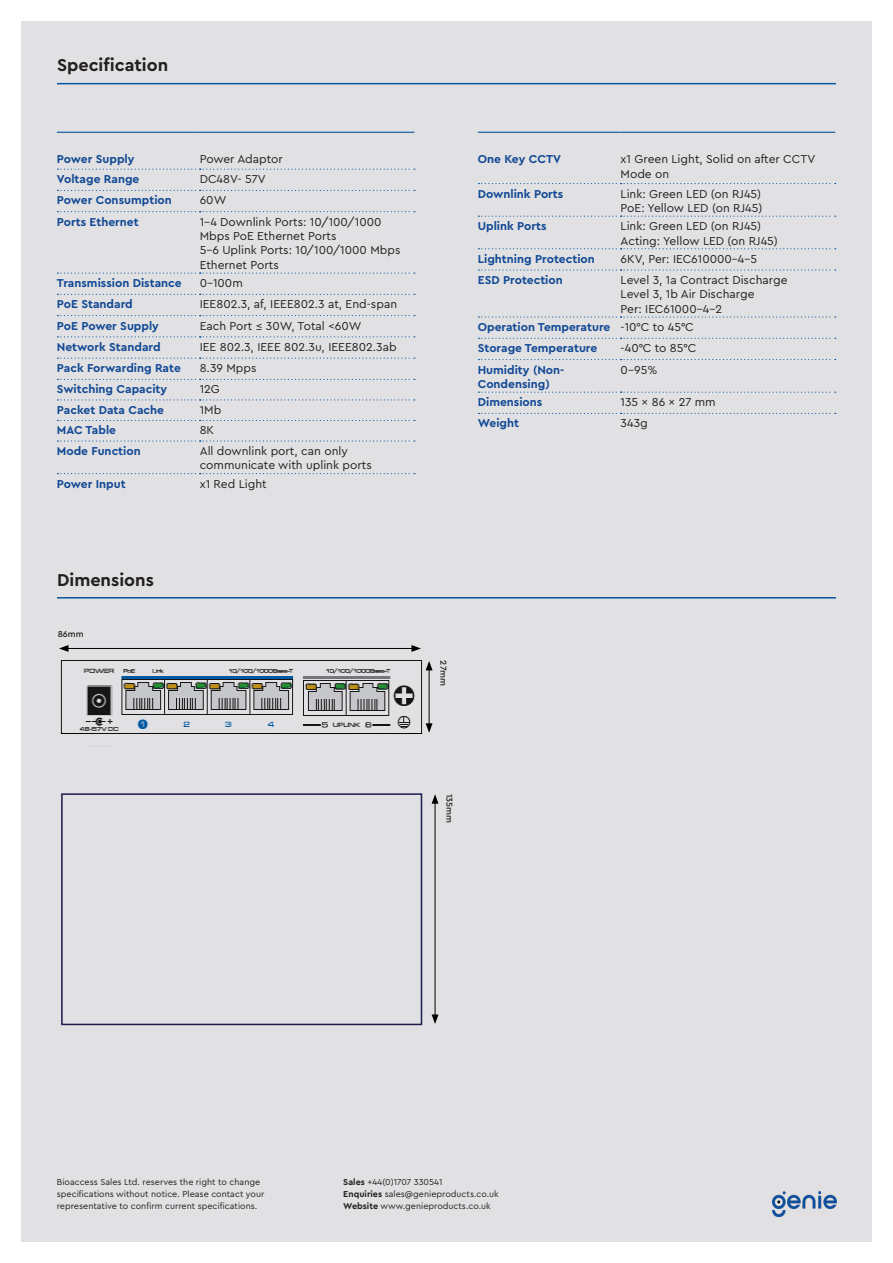
<style>
.page{position:relative;width:893px;height:1263px;background:#fff}
.page>*{position:absolute;margin:0;border:0;box-sizing:border-box;transform-origin:0 0}
.t1{font:700 18px "Cera Pro";color:#231f20}
.Tech_Spec_Text_CENTR{font:12px/14.4px "Cera Pro";color:#231f20}
.Tech_Spec_Text_LEFT{font:700 12px/14.4px "Cera Pro";color:#124994}
.t2{font:9px/12px "Cera Pro";color:#231f20}
.t3{font:500 9px "Cera Pro";color:#231f20}
.s1{font-weight:700}
</style>
<div class="page">
<div style="left:21px;top:21px;width:851px;height:1221px;background:#e1e1e4"></div>
<img style="left:60px;top:660px;width:363px;height:74px">
<div style="left:61px;top:793px;width:361px;height:232px;border:2px solid #1a1c4b"></div>
<img style="left:773px;top:1192px;width:64px;height:24px">
<hr style="left:57px;top:83px;width:779px;height:1px;background:#09559e">
<svg style="left:57px;top:169px;width:358px;height:1px"></svg>
<svg style="left:57px;top:190px;width:358px;height:1px"></svg>
<svg style="left:57px;top:211px;width:358px;height:1px"></svg>
<svg style="left:57px;top:273px;width:358px;height:1px"></svg>
<svg style="left:57px;top:294px;width:358px;height:1px"></svg>
<svg style="left:57px;top:315px;width:358px;height:1px"></svg>
<svg style="left:57px;top:336px;width:358px;height:1px"></svg>
<svg style="left:57px;top:358px;width:358px;height:1px"></svg>
<svg style="left:57px;top:379px;width:358px;height:1px"></svg>
<svg style="left:57px;top:399px;width:358px;height:1px"></svg>
<svg style="left:57px;top:420px;width:358px;height:1px"></svg>
<svg style="left:57px;top:440px;width:358px;height:2px"></svg>
<svg style="left:57px;top:473px;width:358px;height:1px"></svg>
<hr style="left:57px;top:132px;width:143px;height:1px;background:#09559e">
<hr style="left:200px;top:132px;width:214px;height:1px;background:#09559e">
<svg style="left:478px;top:183px;width:358px;height:1px"></svg>
<svg style="left:478px;top:216px;width:358px;height:1px"></svg>
<svg style="left:478px;top:248px;width:358px;height:1px"></svg>
<svg style="left:478px;top:269px;width:358px;height:2px"></svg>
<svg style="left:478px;top:316px;width:358px;height:2px"></svg>
<svg style="left:478px;top:338px;width:358px;height:1px"></svg>
<svg style="left:478px;top:359px;width:358px;height:1px"></svg>
<svg style="left:478px;top:392px;width:358px;height:1px"></svg>
<svg style="left:478px;top:413px;width:358px;height:1px"></svg>
<hr style="left:478px;top:132px;width:143px;height:1px;background:#09559e">
<hr style="left:621px;top:132px;width:214px;height:1px;background:#09559e">
<hr style="left:57px;top:597px;width:779px;height:1px;background:#09559e">
<hr style="left:429px;top:668px;width:1px;height:58px;background:#000">
<svg style="left:426px;top:661px;width:7px;height:9px"></svg>
<svg style="left:426px;top:723px;width:7px;height:10px"></svg>
<hr style="left:435px;top:801px;width:1px;height:216px;background:#000">
<svg style="left:432px;top:794px;width:6px;height:10px"></svg>
<svg style="left:432px;top:1014px;width:6px;height:10px"></svg>
<hr style="left:66px;top:648px;width:348px;height:1px;background:#000">
<svg style="left:59px;top:645px;width:9px;height:7px"></svg>
<svg style="left:411px;top:645px;width:10px;height:7px"></svg>
<p class="t1" style="left:57px;top:53px;width:113px">Specification</p>
<p class="Tech_Spec_Text_LEFT" style="left:57px;top:151px;width:79px">Power Supply</p>
<p class="Tech_Spec_Text_CENTR" style="left:200px;top:151px;width:85px">Power Adaptor</p>
<p class="Tech_Spec_Text_LEFT" style="left:57px;top:171px;width:84px">Voltage Range</p>
<p class="Tech_Spec_Text_CENTR" style="left:200px;top:171px;width:67px">DC48V- 57V</p>
<p class="Tech_Spec_Text_LEFT" style="left:57px;top:193px;width:116px">Power Consumption</p>
<p class="Tech_Spec_Text_CENTR" style="left:200px;top:193px;width:28px">60W</p>
<p class="Tech_Spec_Text_LEFT" style="left:57px;top:214px;width:83px">Ports Ethernet</p>
<p class="Tech_Spec_Text_CENTR" style="left:200px;top:214px;width:183px">1-4 Downlink Ports: 10/100/1000<br>Mbps PoE Ethernet Ports</p>
<p class="Tech_Spec_Text_CENTR" style="left:200px;top:243px;width:202px">5-6 Uplink Ports: 10/100/1000 Mbps<br>Ethernet Ports</p>
<p class="Tech_Spec_Text_LEFT" style="left:57px;top:275px;width:126px">Transmission Distance</p>
<p class="Tech_Spec_Text_CENTR" style="left:200px;top:275px;width:45px">0-100m</p>
<p class="Tech_Spec_Text_LEFT" style="left:57px;top:297px;width:77px">PoE Standard</p>
<p class="Tech_Spec_Text_CENTR" style="left:200px;top:297px;width:199px">IEE802.3, af, IEEE802.3 at, End-span</p>
<p class="Tech_Spec_Text_LEFT" style="left:57px;top:318px;width:104px">PoE Power Supply</p>
<p class="Tech_Spec_Text_CENTR" style="left:200px;top:318px;width:164px">Each Port ≤ 30W, Total &lt;60W</p>
<p class="Tech_Spec_Text_LEFT" style="left:57px;top:339px;width:105px">Network Standard</p>
<p class="Tech_Spec_Text_CENTR" style="left:200px;top:339px;width:198px">IEE 802.3, IEEE 802.3u, IEEE802.3ab</p>
<p class="Tech_Spec_Text_LEFT" style="left:57px;top:360px;width:125px">Pack Forwarding Rate</p>
<p class="Tech_Spec_Text_CENTR" style="left:200px;top:360px;width:58px">8.39 Mpps</p>
<p class="Tech_Spec_Text_LEFT" style="left:57px;top:382px;width:112px">Switching Capacity</p>
<p class="Tech_Spec_Text_CENTR" style="left:200px;top:382px;width:22px">12G</p>
<p class="Tech_Spec_Text_LEFT" style="left:57px;top:402px;width:109px">Packet Data Cache</p>
<p class="Tech_Spec_Text_CENTR" style="left:200px;top:402px;width:23px">1Mb</p>
<p class="Tech_Spec_Text_LEFT" style="left:57px;top:423px;width:61px">MAC Table</p>
<p class="Tech_Spec_Text_CENTR" style="left:200px;top:423px;width:16px">8K</p>
<p class="Tech_Spec_Text_LEFT" style="left:57px;top:443px;width:85px">Mode Function</p>
<p class="Tech_Spec_Text_CENTR" style="left:200px;top:443px;width:174px">All downlink port, can only communicate with uplink ports</p>
<p class="Tech_Spec_Text_LEFT" style="left:57px;top:476px;width:70px">Power Input</p>
<p class="Tech_Spec_Text_CENTR" style="left:200px;top:476px;width:68px">x1 Red Light</p>
<p class="t1" style="left:57px;top:567px;width:98px">Dimensions</p>
<p class="t3" style="left:58px;top:628px;width:28px">86mm</p>
<p class="Tech_Spec_Text_LEFT" style="left:478px;top:151px;width:85px">One Key CCTV</p>
<p class="Tech_Spec_Text_CENTR" style="left:621px;top:151px;width:196px">x1 Green Light, Solid on after CCTV<br>Mode on</p>
<p class="Tech_Spec_Text_LEFT" style="left:478px;top:186px;width:87px">Downlink Ports</p>
<p class="Tech_Spec_Text_CENTR" style="left:621px;top:186px;width:142px">Link: Green LED (on RJ45)</p>
<p class="Tech_Spec_Text_CENTR" style="left:621px;top:200px;width:143px">PoE: Yellow LED (on RJ45)</p>
<p class="Tech_Spec_Text_LEFT" style="left:478px;top:218px;width:70px">Uplink Ports</p>
<p class="Tech_Spec_Text_CENTR" style="left:621px;top:218px;width:142px">Link: Green LED (on RJ45)</p>
<p class="Tech_Spec_Text_CENTR" style="left:621px;top:233px;width:159px">Acting: Yellow LED (on RJ45)</p>
<p class="Tech_Spec_Text_LEFT" style="left:478px;top:251px;width:119px">Lightning Protection</p>
<p class="Tech_Spec_Text_CENTR" style="left:621px;top:251px;width:138px">6KV, Per: IEC610000-4-5</p>
<p class="Tech_Spec_Text_LEFT" style="left:478px;top:272px;width:87px">ESD Protection</p>
<p class="Tech_Spec_Text_CENTR" style="left:621px;top:272px;width:168px">Level 3, 1a Contract Discharge</p>
<p class="Tech_Spec_Text_CENTR" style="left:621px;top:287px;width:135px">Level 3, 1b Air Discharge</p>
<p class="Tech_Spec_Text_CENTR" style="left:621px;top:301px;width:103px">Per: IEC61000-4-2</p>
<p class="Tech_Spec_Text_LEFT" style="left:478px;top:319px;width:134px">Operation Temperature</p>
<p class="Tech_Spec_Text_CENTR" style="left:621px;top:319px;width:75px">-10°C to 45°C</p>
<p class="Tech_Spec_Text_LEFT" style="left:478px;top:340px;width:121px">Storage Temperature</p>
<p class="Tech_Spec_Text_CENTR" style="left:621px;top:340px;width:77px">-40°C to 85°C</p>
<p class="Tech_Spec_Text_LEFT" style="left:478px;top:362px;width:88px">Humidity (Non-<br>Condensing)</p>
<p class="Tech_Spec_Text_CENTR" style="left:621px;top:362px;width:38px">0-95%</p>
<p class="Tech_Spec_Text_LEFT" style="left:478px;top:394px;width:66px">Dimensions</p>
<p class="Tech_Spec_Text_CENTR" style="left:621px;top:394px;width:97px">135 x 86 x 27 mm</p>
<p class="Tech_Spec_Text_LEFT" style="left:478px;top:416px;width:43px">Weight</p>
<p class="Tech_Spec_Text_CENTR" style="left:621px;top:416px;width:29px">343g</p>
<p class="t3" style="left:449px;top:660px;width:27px;rotate:90deg">27mm</p>
<p class="t3" style="left:455px;top:794px;width:31px;rotate:90deg">135mm</p>
<p class="t2" style="left:57px;top:1175px;width:209px">Bioaccess Sales Ltd. reserves the right to change specifications without notice. Please contact your representative to confirm current specifications.</p>
<p class="t2" style="left:343px;top:1175px;width:101px"><span class="s1">Sales</span> +44(0)1707 330541</p>
<p class="t2" style="left:343px;top:1187px;width:157px"><span class="s1">Enquiries</span> sales@genieproducts.co.uk</p>
<p class="t2" style="left:343px;top:1199px;width:149px"><span class="s1">Website</span> www.genieproducts.co.uk</p>
</div>
